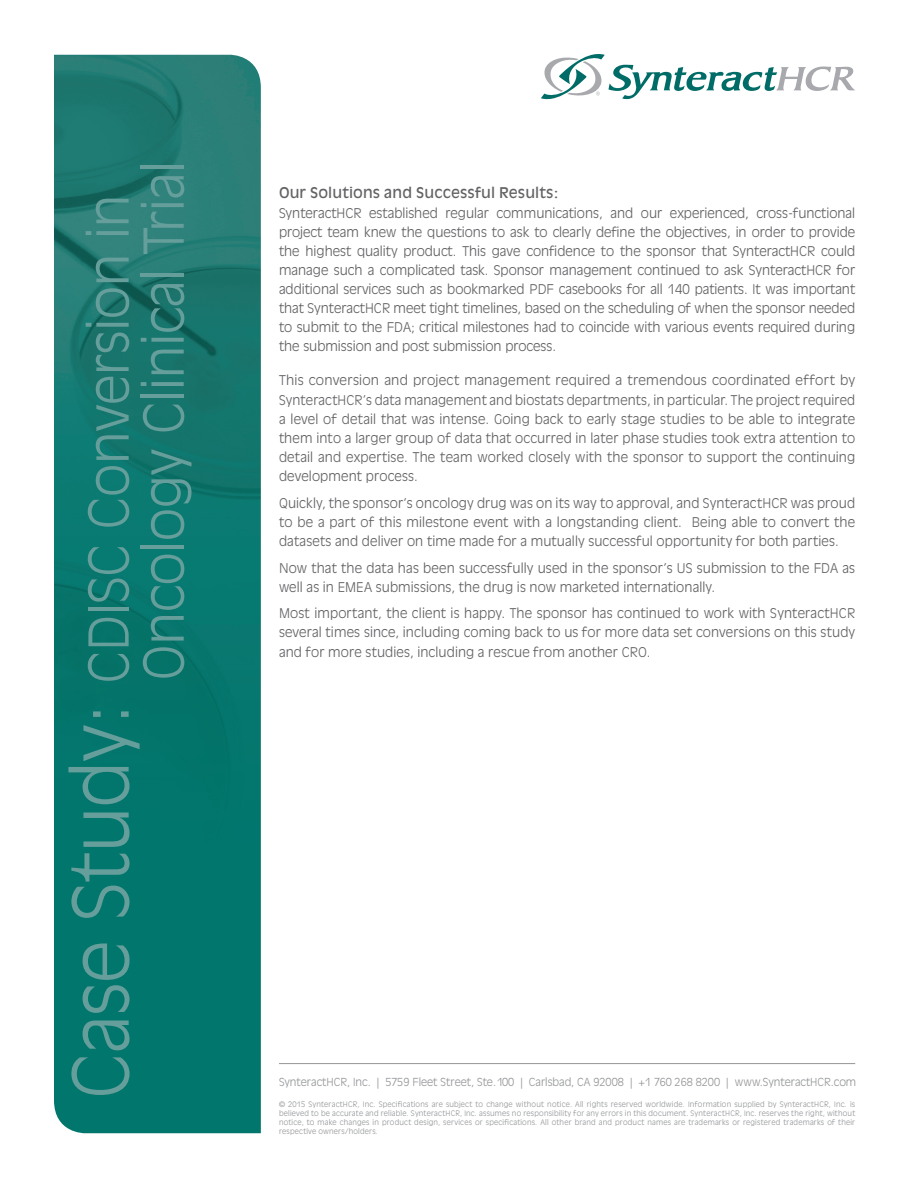
<style>
.page{position:relative;width:918px;height:1188px;background:#fff}
.page>*{position:absolute;margin:0;border:0;box-sizing:border-box;transform-origin:0 0}
.t1{font:300 54.3px/55.1px "Antique Olive";letter-spacing:-.01em;color:#659e9b}
.datasheets_intro_par{font:14.7px "Antique Olive";letter-spacing:.01em;color:#636366}
.datasheets_intro_par-2{font:300 13.35px/19.2px "Antique Olive";letter-spacing:.01em;color:#636366;text-align:justify}
.t2{font:300 10.95px "Antique Olive";color:#939598}
.t3{font:300 7.5px/9px "Antique Olive";letter-spacing:.025em;color:#939598;text-align:justify}
.s1{font-size:75.9px}
</style>
<div class="page">
<hr style="left:279px;top:1063px;width:576px;height:1px;background:#939598">
<svg style="left:541px;top:54px;width:314px;height:45px"></svg>
<img style="left:54px;top:55px;width:207px;height:1078px">
<p class="t1" style="left:82px;top:681px;width:521px;text-indent:-419px;rotate:-90deg"><span class="s1">Case Study:</span> CDISC Conversion in<br>Oncology Clinical Trial</p>
<p class="datasheets_intro_par" style="left:279px;top:184px;width:281px">Our Solutions and Successful Results:</p>
<p class="datasheets_intro_par-2" style="left:279px;top:203px;width:578px">SynteractHCR established regular communications, and our experienced, cross-functional project team knew the questions to ask to clearly define the objectives, in order to provide the highest quality product. This gave confidence to the sponsor that SynteractHCR could manage such a complicated task. Sponsor management continued to ask SynteractHCR for additional services such as bookmarked PDF casebooks for all 140 patients. It was important that SynteractHCR meet tight timelines, based on the scheduling of when the sponsor needed to submit to the FDA; critical milestones had to coincide with various events required during the submission and post submission process.</p>
<p class="datasheets_intro_par-2" style="left:279px;top:371px;width:578px">This conversion and project management required a tremendous coordinated effort by SynteractHCR’s data management and biostats departments, in particular. The project required a level of detail that was intense. Going back to early stage studies to be able to integrate them into a larger group of data that occurred in later phase studies took extra attention to detail and expertise. The team worked closely with the sponsor to support the continuing development process.</p>
<p class="datasheets_intro_par-2" style="left:279px;top:493px;width:578px">Quickly, the sponsor’s oncology drug was on its way to approval, and SynteractHCR was proud to be a part of this milestone event with a longstanding client. Being able to convert the datasets and deliver on time made for a mutually successful opportunity for both parties.</p>
<p class="datasheets_intro_par-2" style="left:279px;top:558px;width:578px">Now that the data has been successfully used in the sponsor’s US submission to the FDA as well as in EMEA submissions, the drug is now marketed internationally.</p>
<p class="datasheets_intro_par-2" style="left:279px;top:604px;width:578px">Most important, the client is happy. The sponsor has continued to work with SynteractHCR several times since, including coming back to us for more data set conversions on this study and for more studies, including a rescue from another CRO.</p>
<p class="t2" style="left:279px;top:1075px;width:579px">SynteractHCR, Inc. | 5759 Fleet Street, Ste. 100 | Carlsbad, CA 92008 | +1 760 268 8200 | www.SynteractHCR.com</p>
<p class="t3" style="left:279px;top:1100px;width:578px">© 2015 SynteractHCR, Inc. Specifications are subject to change without notice. All rights reserved worldwide. Information supplied by SynteractHCR, Inc. is believed to be accurate and reliable. SynteractHCR, Inc. assumes no responsibility for any errors in this document. SynteractHCR, Inc. reserves the right, without notice, to make changes in product design, services or specifications. All other brand and product names are trademarks or registered trademarks of their respective owners/holders.</p>
</div>
